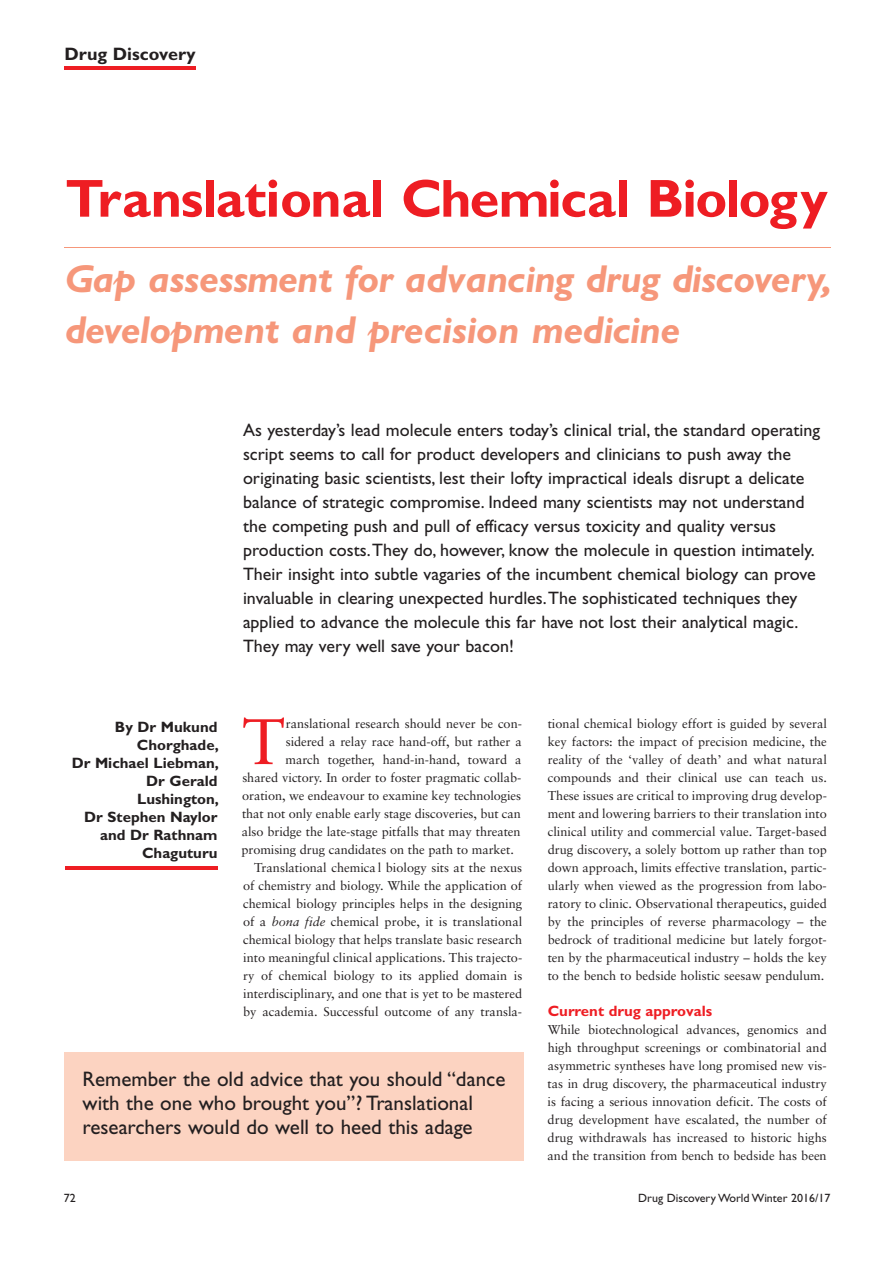
<style>
.page{position:relative;width:893px;height:1263px;background:#fff}
.page>*{position:absolute;margin:0;border:0;box-sizing:border-box;transform-origin:0 0}
.t1{font:64.35px "Sabon";color:#ee1d23}
.t2{font:700 53.7px "Gill Sans";letter-spacing:-.02em;color:#ee1d23}
.t3{font:italic 700 39px/51px "Gill Sans";letter-spacing:-.01em;color:#f6977a}
.t4{font:21px/24px "Gill Sans";color:#231f20}
.t5{font:18px/24px "Gill Sans";color:#231f20}
.t6{font:700 18px "Gill Sans";color:#231f20}
.t7{font:700 15px/18px "Gill Sans";color:#231f20;text-align:right}
.t8{font:700 15px "Gill Sans";color:#ee1d23}
.t9{font:12.75px/18px "Sabon";color:#231f20;text-align:justify}
.t10{font:12px "Gill Sans";color:#231f20}
.s1{font-style:italic}
</style>
<div class="page">
<hr style="left:65px;top:67px;width:131px;height:3px;background:#ee1d23">
<hr style="left:65px;top:866px;width:152px;height:3px;background:#ee1d23">
<hr style="left:64px;top:247px;width:767px;height:1px;background:#f6977a">
<div style="left:219px;top:1052px;width:23px;height:108px;background:#fcd3c1"></div>
<div style="left:242px;top:1052px;width:282px;height:108px;background:#fcd3c1"></div>
<div style="left:64px;top:1052px;width:155px;height:108px;background:#fcd3c1"></div>
<h3 class="t6" style="left:65px;top:47px;width:133px">Drug Discovery</h3>
<h2 class="t2" style="left:65px;top:178px;width:764px">Translational Chemical Biology</h2>
<h3 class="t3" style="left:65px;top:257px;width:768px">Gap assessment for advancing drug discovery, development and precision medicine</h3>
<p class="t5" style="left:243px;top:419px;width:579px">As yesterday’s lead molecule enters today’s clinical trial, the standard operating script seems to call for product developers and clinicians to push away the originating basic scientists, lest their lofty impractical ideals disrupt a delicate balance of strategic compromise. Indeed many scientists may not understand the competing push and pull of efficacy versus toxicity and quality versus production costs. They do, however, know the molecule in question intimately.<br>Their insight into subtle vagaries of the incumbent chemical biology can prove invaluable in clearing unexpected hurdles. The sophisticated techniques they applied to advance the molecule this far have not lost their analytical magic.<br>They may very well save your bacon!</p>
<p class="t7" style="left:72px;top:719px;width:149px">By Dr Mukund<br>Chorghade,<br>Dr Michael Liebman,<br>Dr Gerald<br>Lushington,<br>Dr Stephen Naylor and Dr Rathnam<br>Chaguturu</p>
<h1 class="t1" style="left:242px;top:715px;width:44px">T</h1>
<p class="t9" style="left:286px;top:716px;width:237px">ranslational research should never be con-</p>
<p class="t9" style="left:286px;top:734px;width:237px">sidered a relay race hand-off, but rather a</p>
<p class="t9" style="left:286px;top:752px;width:238px">march together, hand-in-hand, toward a</p>
<p class="t9" style="left:242px;top:770px;width:280px">shared victory. In order to foster pragmatic collab-</p>
<p class="t9" style="left:242px;top:788px;width:280px">oration, we endeavour to examine key technologies</p>
<p class="t9" style="left:242px;top:806px;width:280px">that not only enable early stage discoveries, but can</p>
<p class="t9" style="left:242px;top:824px;width:280px">also bridge the late-stage pitfalls that may threaten</p>
<p class="t9" style="left:241px;top:842px;width:274px">promising drug candidates on the path to market.</p>
<p class="t9" style="left:254px;top:860px;width:270px">Translational chemica l biology sits at the nexus</p>
<p class="t9" style="left:243px;top:878px;width:281px">of chemistry and biology. While the application of</p>
<p class="t9" style="left:243px;top:896px;width:281px">chemical biology principles helps in the designing</p>
<p class="t9" style="left:243px;top:914px;width:281px">of a <span class="s1">bona fide</span> chemical probe, it is translational</p>
<p class="t9" style="left:243px;top:932px;width:281px">chemical biology that helps translate basic research</p>
<p class="t9" style="left:243px;top:950px;width:281px">into meaningful clinical applications. This trajecto-</p>
<p class="t9" style="left:243px;top:968px;width:281px">ry of chemical biology to its applied domain is</p>
<p class="t9" style="left:243px;top:986px;width:281px">interdisciplinary, and one that is yet to be mastered</p>
<p class="t9" style="left:243px;top:1004px;width:281px">by academia. Successful outcome of any transla-</p>
<h3 class="t4" style="left:83px;top:1069px;width:424px">Remember the old advice that you should “dance with the one who brought you”? Translational researchers would do well to heed this adage</h3>
<p class="t9" style="left:548px;top:716px;width:281px">tional chemical biology effort is guided by several key factors: the impact of precision medicine, the reality of the ‘valley of death’ and what natural compounds and their clinical use can teach us.<br>These issues are critical to improving drug develop&shy;ment and lowering barriers to their translation into clinical utility and commercial value. Target-based drug discovery, a solely bottom up rather than top down approach, limits effective translation, partic&shy;ularly when viewed as the progression from labo&shy;ratory to clinic. Observational therapeutics, guided by the principles of reverse pharmacology – the bedrock of traditional medicine but lately forgot&shy;ten by the pharmaceutical industry – holds the key to the bench to bedside holistic seesaw pendulum.</p>
<p class="t8" style="left:548px;top:1005px;width:166px">Current drug approvals</p>
<p class="t9" style="left:548px;top:1022px;width:281px">While biotechnological advances, genomics and high throughput screenings or combinatorial and asymmetric syntheses have long promised new vis&shy;tas in drug discovery, the pharmaceutical industry is facing a serious innovation deficit. The costs of drug development have escalated, the number of drug withdrawals has increased to historic highs and the transition from bench to bedside has been</p>
<p class="t10" style="left:64px;top:1193px;width:13px">72</p>
<p class="t10" style="left:638px;top:1193px;width:194px">Drug Discovery World Winter 2016/17</p>
</div>
